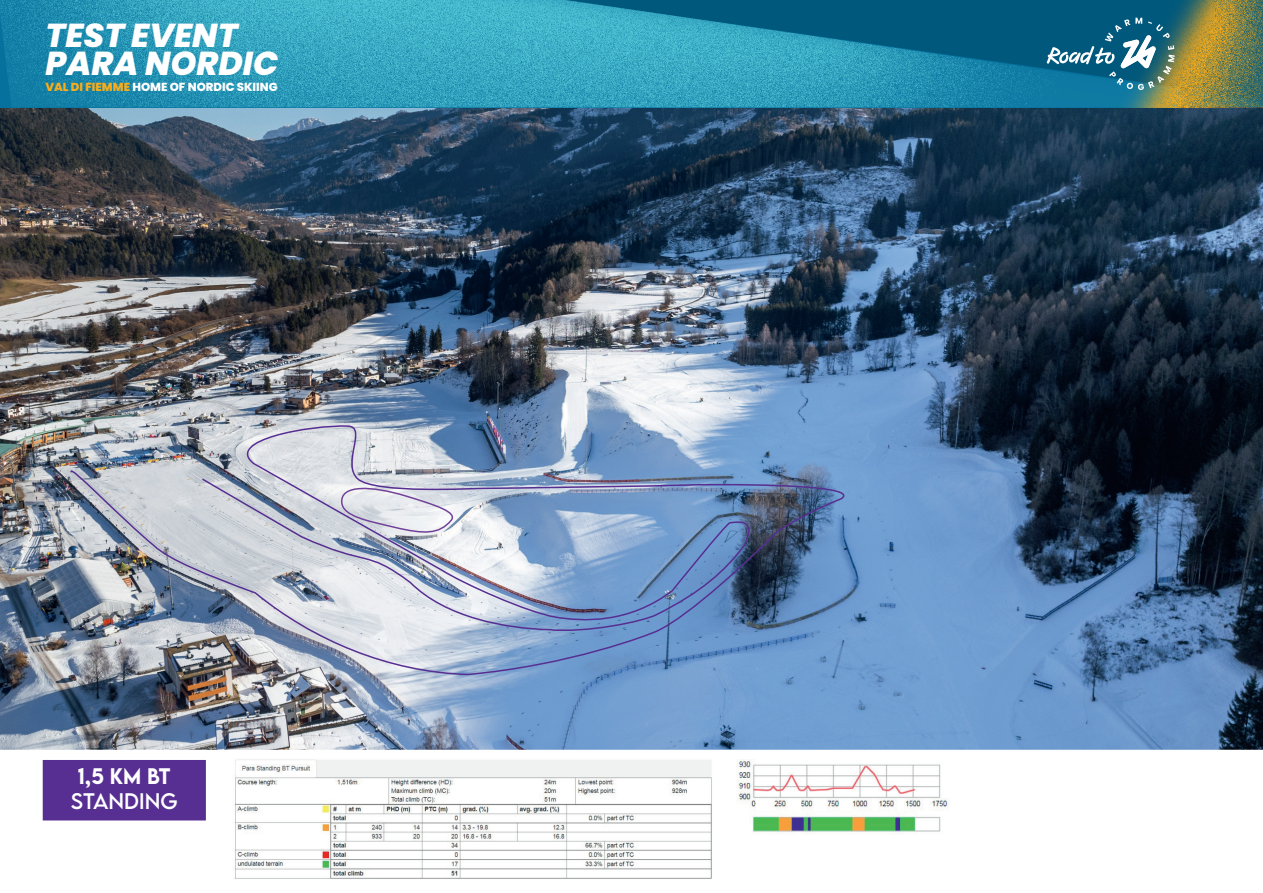
<style>
.page{position:relative;width:1263px;height:893px;background:#fff}
.page>*{position:absolute;margin:0;border:0;box-sizing:border-box;transform-origin:0 0}
.t1{font:italic 800 33.15px/27.3px "Poppins";color:#fff}
.t2{font:20.1px "LEMONMILK";color:#fff}
.t3{font:500 20.1px "LEMONMILK";color:#fff}
.t4{font:800 11.7px "Poppins";color:#fff}
.s1{color:#faad19}
</style>
<div class="page">
<img style="left:0;top:107px;width:1263px;height:643px">
<img style="left:67px;top:425px;width:798px;height:251px">
<div style="left:43px;top:760px;width:163px;height:60px;background:#572e91"></div>
<img style="left:0;top:0;width:873px;height:107px">
<img style="left:873px;top:0;width:390px;height:107px">
<svg style="left:1047px;top:18px;width:128px;height:72px;background:#327991"></svg>
<img style="left:235px;top:759px;width:477px;height:120px">
<img style="left:737px;top:759px;width:212px;height:75px">
<svg style="left:338px;top:482px;width:120px;height:52px"></svg>
<h1 class="t1" style="left:45px;top:22px;width:234px">TEST EVENT<br>PARA NORDIC</h1>
<p class="t4" style="left:45px;top:80px;width:234px"><span class="s1">VAL DI FIEMME</span> HOME OF NORDIC SKIING</p>
<h2 class="t3" style="left:78px;top:763px;width:94px">1,5 KM BT</h2>
<h2 class="t2" style="left:71px;top:787px;width:108px">STANDING</h2>
</div>
